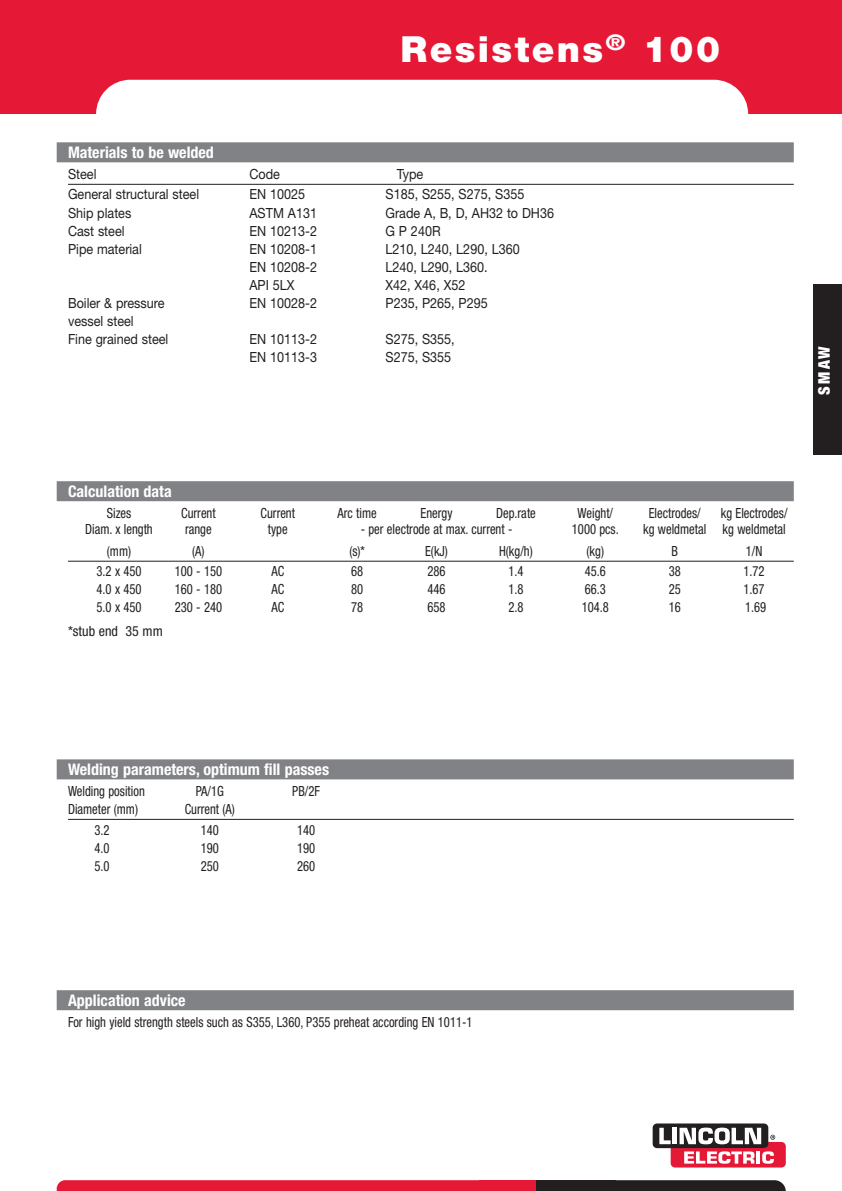
<style>
.page{position:relative;width:842px;height:1191px;background:#fff}
.page>*{position:absolute;margin:0;border:0;box-sizing:border-box;transform-origin:0 0}
.t1{font:900 36px "Helvetica Neue";letter-spacing:.065em;color:#fff}
.t2{font:700 condensed 16px "Helvetica Neue";color:#fff}
.t3{font:900 condensed 16px "Helvetica Neue";color:#fff}
.t4{font:condensed 14px "Helvetica Neue";color:#231f20;scale:.9 1}
.t5{font:14px/18px "Helvetica Neue";color:#231f20;scale:.9 1}
.t6{font:condensed 14px "Helvetica Neue";color:#231f20}
</style>
<div class="page">
<div style="left:0;top:1px;width:842px;height:113px;background:#e51836"></div>
<div style="left:96px;top:80px;width:652px;height:68px;background:#fff;border-radius:34px"></div>
<div style="left:653px;top:1123px;width:115px;height:25px;background:#231f20;border-radius:4px"></div>
<svg style="left:659px;top:1127px;width:127px;height:40px"></svg>
<svg style="left:57px;top:1180px;width:423px;height:11px"></svg>
<svg style="left:616px;top:1180px;width:170px;height:11px"></svg>
<div style="left:536px;top:1180px;width:80px;height:11px;background:#231f20"></div>
<div style="left:480px;top:1180px;width:56px;height:11px;background:#e51836"></div>
<div style="left:814px;top:284px;width:28px;height:170px;background:#231f20"></div>
<div style="left:57px;top:142px;width:737px;height:20px;background:#808285"></div>
<hr style="left:68px;top:184px;width:726px;height:1px;background:#231f20">
<div style="left:57px;top:481px;width:737px;height:20px;background:#808285"></div>
<hr style="left:68px;top:561px;width:726px;height:1px;background:#231f20">
<div style="left:57px;top:759px;width:737px;height:20px;background:#808285"></div>
<hr style="left:68px;top:819px;width:726px;height:1px;background:#231f20">
<div style="left:57px;top:990px;width:737px;height:20px;background:#808285"></div>
<h1 class="t1" style="left:401px;top:36px;width:321px">Resistens<sup>®</sup> 100</h1>
<p class="t2" style="left:68px;top:146px;width:147px">Materials to be welded</p>
<p class="t5" style="left:68px;top:166px;width:33px">Steel</p>
<p class="t5" style="left:249px;top:166px;width:35px">Code</p>
<p class="t5" style="left:397px;top:166px;width:31px">Type</p>
<p class="t5" style="left:68px;top:187px;width:147px">General structural steel</p>
<p class="t5" style="left:249px;top:187px;width:63px">EN 10025</p>
<p class="t5" style="left:386px;top:187px;width:156px">S185, S255, S275, S355</p>
<p class="t5" style="left:68px;top:205px;width:72px">Ship plates</p>
<p class="t5" style="left:249px;top:205px;width:77px">ASTM A131</p>
<p class="t5" style="left:386px;top:205px;width:189px">Grade A, B, D, AH32 to DH36</p>
<p class="t5" style="left:68px;top:223px;width:64px">Cast steel</p>
<p class="t5" style="left:249px;top:223px;width:77px">EN 10213-2</p>
<p class="t5" style="left:386px;top:223px;width:63px">G P 240R</p>
<p class="t5" style="left:68px;top:241px;width:84px">Pipe material</p>
<p class="t5" style="left:249px;top:241px;width:77px">EN 10208-1</p>
<p class="t5" style="left:386px;top:241px;width:151px">L210, L240, L290, L360</p>
<p class="t5" style="left:249px;top:259px;width:77px">EN 10208-2</p>
<p class="t5" style="left:386px;top:259px;width:115px">L240, L290, L360.</p>
<p class="t5" style="left:249px;top:277px;width:52px">API 5LX</p>
<p class="t5" style="left:386px;top:277px;width:90px">X42, X46, X52</p>
<p class="t5" style="left:68px;top:295px;width:109px">Boiler &amp; pressure</p>
<p class="t5" style="left:249px;top:295px;width:77px">EN 10028-2</p>
<p class="t5" style="left:386px;top:295px;width:115px">P235, P265, P295</p>
<p class="t5" style="left:68px;top:313px;width:113px">vessel steel<br>Fine grained steel</p>
<p class="t5" style="left:249px;top:331px;width:77px">EN 10113-2</p>
<p class="t5" style="left:386px;top:331px;width:78px">S275, S355,</p>
<p class="t5" style="left:249px;top:349px;width:77px">EN 10113-3</p>
<p class="t5" style="left:386px;top:349px;width:75px">S275, S355</p>
<p class="t3" style="left:818px;top:395px;width:50px;rotate:-90deg">SMAW</p>
<p class="t2" style="left:68px;top:485px;width:105px">Calculation data</p>
<p class="t4" style="left:107px;top:507px;width:29px">Sizes</p>
<p class="t4" style="left:181px;top:507px;width:40px">Current</p>
<p class="t4" style="left:261px;top:507px;width:40px">Current</p>
<p class="t4" style="left:338px;top:507px;width:45px">Arc time</p>
<p class="t4" style="left:421px;top:507px;width:37px">Energy</p>
<p class="t4" style="left:496px;top:507px;width:46px">Dep.rate</p>
<p class="t4" style="left:578px;top:507px;width:41px">Weight/</p>
<p class="t4" style="left:649px;top:507px;width:59px">Electrodes/</p>
<p class="t4" style="left:721px;top:507px;width:76px">kg Electrodes/</p>
<p class="t4" style="left:85px;top:523px;width:77px">Diam. x length</p>
<p class="t4" style="left:185px;top:523px;width:31px">range</p>
<p class="t4" style="left:268px;top:523px;width:24px">type</p>
<p class="t4" style="left:361px;top:523px;width:170px">- per electrode at max. current -</p>
<p class="t4" style="left:572px;top:523px;width:54px">1000 pcs.</p>
<p class="t4" style="left:643px;top:523px;width:160px">kg weldmetal kg weldmetal</p>
<p class="t4" style="left:107px;top:545px;width:28px">(mm)</p>
<p class="t4" style="left:192px;top:545px;width:15px">(A)</p>
<p class="t4" style="left:349px;top:545px;width:19px">(s)*</p>
<p class="t4" style="left:425px;top:545px;width:27px">E(kJ)</p>
<p class="t4" style="left:499px;top:545px;width:39px">H(kg/h)</p>
<p class="t4" style="left:587px;top:545px;width:21px">(kg)</p>
<p class="t4" style="left:671px;top:545px;width:9px">B</p>
<p class="t4" style="left:746px;top:545px;width:20px">1/N</p>
<p class="t4" style="left:97px;top:566px;width:52px">3.2 x 450</p>
<p class="t4" style="left:175px;top:566px;width:54px">100 - 150</p>
<p class="t4" style="left:271px;top:566px;width:16px">AC</p>
<p class="t4" style="left:351px;top:566px;width:15px">68</p>
<p class="t4" style="left:427px;top:566px;width:22px">286</p>
<p class="t4" style="left:508px;top:566px;width:18px">1.4</p>
<p class="t4" style="left:585px;top:566px;width:25px">45.6</p>
<p class="t4" style="left:669px;top:566px;width:15px">38</p>
<p class="t4" style="left:743px;top:566px;width:25px">1.72</p>
<p class="t4" style="left:97px;top:584px;width:52px">4.0 x 450</p>
<p class="t4" style="left:175px;top:584px;width:54px">160 - 180</p>
<p class="t4" style="left:271px;top:584px;width:16px">AC</p>
<p class="t4" style="left:351px;top:584px;width:15px">80</p>
<p class="t4" style="left:427px;top:584px;width:22px">446</p>
<p class="t4" style="left:508px;top:584px;width:18px">1.8</p>
<p class="t4" style="left:585px;top:584px;width:25px">66.3</p>
<p class="t4" style="left:669px;top:584px;width:15px">25</p>
<p class="t4" style="left:743px;top:584px;width:25px">1.67</p>
<p class="t4" style="left:97px;top:602px;width:52px">5.0 x 450</p>
<p class="t4" style="left:175px;top:602px;width:54px">230 - 240</p>
<p class="t4" style="left:271px;top:602px;width:16px">AC</p>
<p class="t4" style="left:351px;top:602px;width:15px">78</p>
<p class="t4" style="left:427px;top:602px;width:22px">658</p>
<p class="t4" style="left:508px;top:602px;width:18px">2.8</p>
<p class="t4" style="left:582px;top:602px;width:32px">104.8</p>
<p class="t4" style="left:669px;top:602px;width:15px">16</p>
<p class="t4" style="left:745px;top:602px;width:25px">1.69</p>
<p class="t6" style="left:68px;top:626px;width:96px">*stub end 35 mm</p>
<p class="t2" style="left:68px;top:763px;width:263px">Welding parameters, optimum fill passes</p>
<p class="t4" style="left:68px;top:785px;width:87px">Welding position</p>
<p class="t4" style="left:196px;top:785px;width:33px">PA/1G</p>
<p class="t4" style="left:292px;top:785px;width:32px">PB/2F</p>
<p class="t4" style="left:68px;top:803px;width:79px">Diameter (mm)</p>
<p class="t4" style="left:185px;top:803px;width:57px">Current (A)</p>
<p class="t4" style="left:94px;top:824px;width:18px">3.2</p>
<p class="t4" style="left:201px;top:824px;width:22px">140</p>
<p class="t4" style="left:297px;top:824px;width:22px">140</p>
<p class="t4" style="left:94px;top:842px;width:18px">4.0</p>
<p class="t4" style="left:201px;top:842px;width:22px">190</p>
<p class="t4" style="left:297px;top:842px;width:22px">190</p>
<p class="t4" style="left:94px;top:860px;width:18px">5.0</p>
<p class="t4" style="left:201px;top:860px;width:22px">250</p>
<p class="t4" style="left:297px;top:860px;width:22px">260</p>
<p class="t2" style="left:68px;top:994px;width:119px">Application advice</p>
<p class="t4" style="left:68px;top:1016px;width:451px">For high yield strength steels such as S355, L360, P355 preheat according EN 1011-1</p>
</div>
